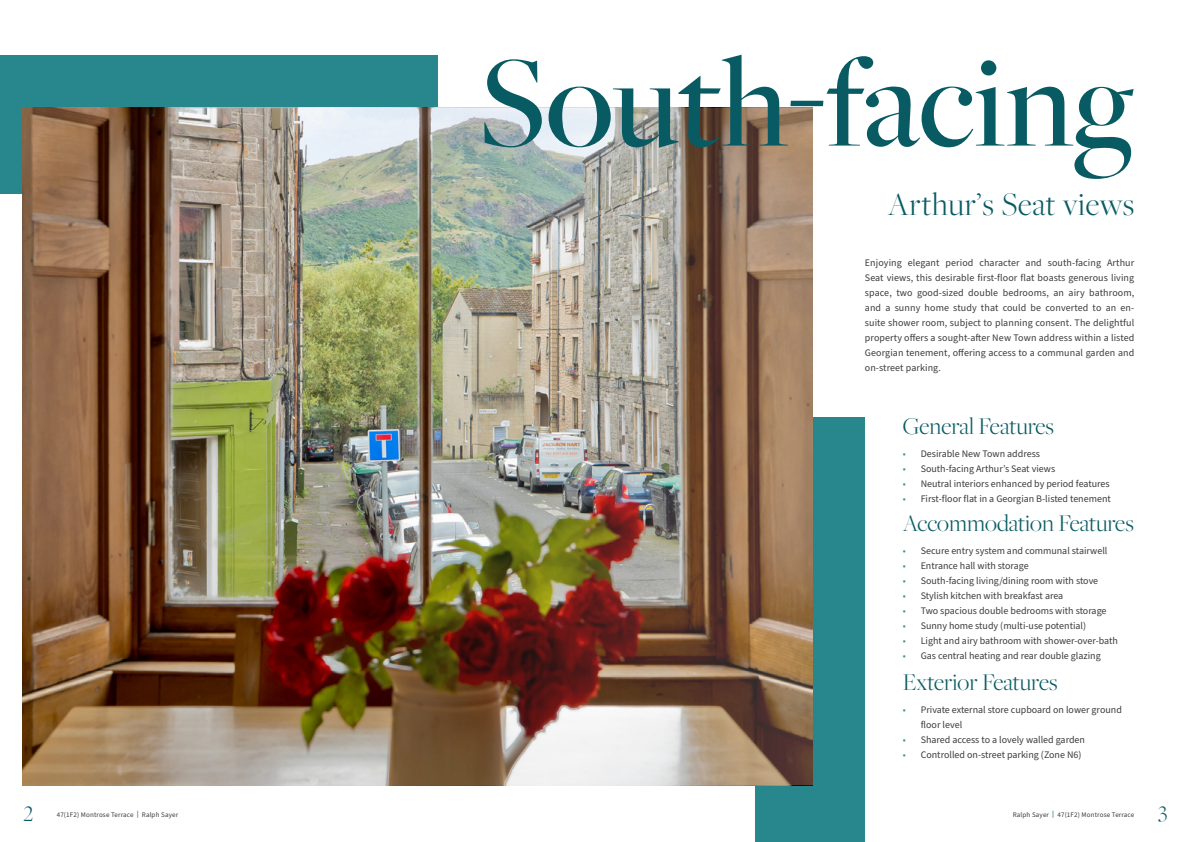
<style>
.page{position:relative;width:1191px;height:842px;background:#fff}
.page>*{position:absolute;margin:0;border:0;box-sizing:border-box;transform-origin:0 0}
.t1{font:500 135px "Freight Big Pro";color:#095b63}
.t2{font:300 34px "Freight Big Pro";letter-spacing:.02em;color:#095b63}
.t3{font:300 25px "Freight Big Pro";color:#095b63}
.t4{font:300 23px "Freight Big Pro";color:#095b63}
.t5{font:10px/15px "Source Sans Pro";color:#3c3c3b;text-align:justify}
.t6{font:7px "Source Sans Pro";letter-spacing:.02em;color:#3c3c3b}
.s1{color:#499197}
.s2{font-weight:900;color:#499197}
</style>
<div class="page">
<div style="left:755px;top:417px;width:110px;height:425px;background:#28868d"></div>
<div style="left:0;top:55px;width:438px;height:139px;background:#28868d"></div>
<img style="left:23px;top:108px;width:790px;height:677px">
<img style="left:340px;top:108px;width:472px;height:677px">
<p class="t1" style="left:479px;top:14px;width:656px">South-facing</p>
<p class="t2" style="left:888px;top:182px;width:248px">Arthur’s Seat views</p>
<p class="t5" style="left:865px;top:256px;width:271px">Enjoying elegant period character and south-facing Arthur Seat views, this desirable first-floor flat boasts generous living space, two good-sized double bedrooms, an airy bathroom, and a sunny home study that could be converted to an en&shy;suite shower room, subject to planning consent. The delightful property offers a sought-after New Town address within a listed Georgian tenement, offering access to a communal garden and on-street parking.</p>
<p class="t3" style="left:902px;top:410px;width:153px">General Features</p>
<p class="t5" style="left:902px;top:447px;width:139px"><span class="s1">•</span> Desirable New Town address</p>
<p class="t5" style="left:902px;top:462px;width:154px"><span class="s1">•</span> South-facing Arthur’s Seat views</p>
<p class="t5" style="left:902px;top:477px;width:208px"><span class="s1">•</span> Neutral interiors enhanced by period features</p>
<p class="t5" style="left:902px;top:492px;width:210px"><span class="s1">•</span> First-floor flat in a Georgian B-listed tenement</p>
<p class="t3" style="left:902px;top:507px;width:233px">Accommodation Features</p>
<p class="t5" style="left:902px;top:544px;width:206px"><span class="s1">•</span> Secure entry system and communal stairwell</p>
<p class="t5" style="left:902px;top:559px;width:128px"><span class="s1">•</span> Entrance hall with storage</p>
<p class="t5" style="left:902px;top:574px;width:197px"><span class="s1">•</span> South-facing living/dining room with stove</p>
<p class="t5" style="left:902px;top:589px;width:162px"><span class="s1">•</span> Stylish kitchen with breakfast area</p>
<p class="t5" style="left:902px;top:604px;width:205px"><span class="s1">•</span> Two spacious double bedrooms with storage</p>
<p class="t5" style="left:902px;top:619px;width:185px"><span class="s1">•</span> Sunny home study (multi-use potential)</p>
<p class="t5" style="left:902px;top:634px;width:217px"><span class="s1">•</span> Light and airy bathroom with shower-over-bath</p>
<p class="t5" style="left:902px;top:649px;width:200px"><span class="s1">•</span> Gas central heating and rear double glazing</p>
<p class="t3" style="left:902px;top:666px;width:156px">Exterior Features</p>
<p class="t5" style="left:920px;top:703px;width:203px;text-indent:-18px"><span class="s1">•</span> Private external store cupboard on lower ground floor level</p>
<p class="t5" style="left:902px;top:733px;width:184px"><span class="s1">•</span> Shared access to a lovely walled garden</p>
<p class="t5" style="left:902px;top:748px;width:180px"><span class="s1">•</span> Controlled on-street parking (Zone N6)</p>
<h3 class="t4" style="left:24px;top:798px;width:11px">2</h3>
<p class="t6" style="left:57px;top:810px;width:123px">47(1F2) Montrose Terrace <span class="s2">|</span> Ralph Sayer</p>
<p class="t6" style="left:1012px;top:810px;width:123px">Ralph Sayer <span class="s2">|</span> 47(1F2) Montrose Terrace</p>
<h3 class="t4" style="left:1158px;top:798px;width:11px">3</h3>
</div>
